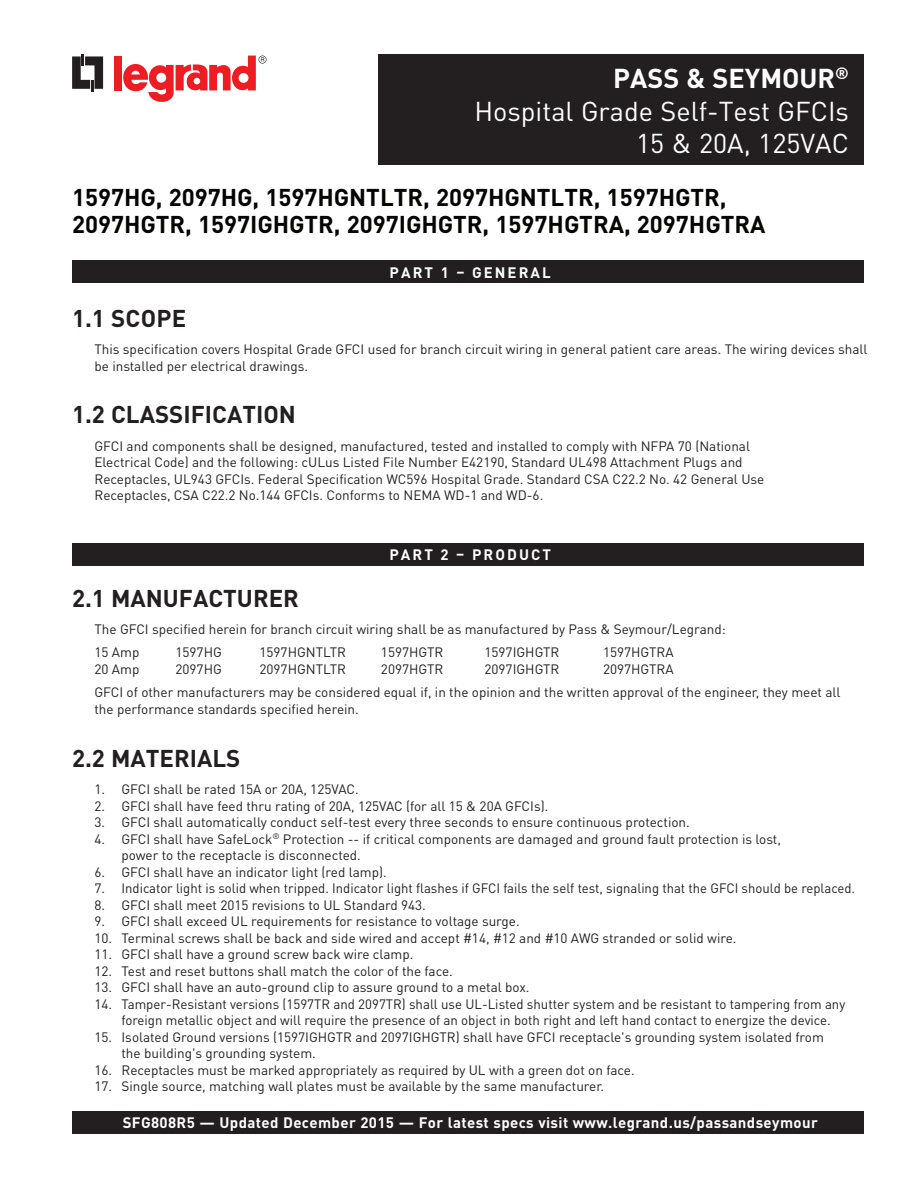
<style>
.page{position:relative;width:918px;height:1188px;background:#fff}
.page>*{position:absolute;margin:0;border:0;box-sizing:border-box;transform-origin:0 0}
.t1{font:27px/32.4px "DIN Pro";color:#fff;text-align:right}
.t2{font:700 24px/27px "DIN Pro";color:#040503}
.t3{font:700 24px "DIN Pro";color:#231f20}
.t4{font:700 15px "DIN Pro";letter-spacing:.025em;color:#fff}
.t5{font:700 15px "DIN Pro";letter-spacing:.135em;color:#fff}
.t6{font:13.5px/16.5px "DIN Pro";color:#231f20}
.s1{font-weight:700}
</style>
<div class="page">
<svg style="left:72px;top:54px;width:31px;height:38px"></svg>
<div style="left:114px;top:56px;width:8px;height:34px;background:#ee1d23"></div>
<svg style="left:123px;top:56px;width:144px;height:46px"></svg>
<div style="left:72px;top:543px;width:792px;height:23px;background:#231f20"></div>
<div style="left:72px;top:260px;width:792px;height:23px;background:#231f20"></div>
<div style="left:378px;top:54px;width:486px;height:111px;background:#231f20"></div>
<div style="left:72px;top:1111px;width:792px;height:23px;background:#231f20"></div>
<h1 class="t1" style="left:474px;top:61px;width:376px"><span class="s1">PASS &amp; SEYMOUR</span><sup>®<br></sup>Hospital Grade Self-Test GFCIs<br>15 &amp; 20A, 125VAC</h1>
<h2 class="t2" style="left:72px;top:183px;width:695px">1597HG, 2097HG, 1597HGNTLTR, 2097HGNTLTR, 1597HGTR,<br>2097HGTR, 1597IGHGTR, 2097IGHGTR, 1597HGTRA, 2097HGTRA</h2>
<h2 class="t3" style="left:72px;top:302px;width:116px">1.1 SCOPE</h2>
<p class="t5" style="left:390px;top:262px;width:163px">PART 1 – GENERAL</p>
<p class="t6" style="left:94px;top:341px;width:775px">This specification covers Hospital Grade GFCI used for branch circuit wiring in general patient care areas. The wiring devices shall be installed per electrical drawings.</p>
<h2 class="t3" style="left:72px;top:398px;width:225px">1.2 CLASSIFICATION</h2>
<p class="t6" style="left:94px;top:437px;width:671px">GFCI and components shall be designed, manufactured, tested and installed to comply with NFPA 70 (National Electrical Code) and the following: cULus Listed File Number E42190, Standard UL498 Attachment Plugs and Receptacles, UL943 GFCIs. Federal Specification WC596 Hospital Grade. Standard CSA C22.2 No. 42 General Use Receptacles, CSA C22.2 No.144 GFCIs. Conforms to NEMA WD-1 and WD-6.</p>
<h2 class="t3" style="left:72px;top:582px;width:228px">2.1 MANUFACTURER</h2>
<p class="t5" style="left:390px;top:545px;width:163px">PART 2 – PRODUCT</p>
<p class="t6" style="left:94px;top:617px;width:633px;line-height:23.2px">The GFCI specified herein for branch circuit wiring shall be as manufactured by Pass &amp; Seymour/Legrand:<br>15 Amp</p>
<p class="t6" style="left:176px;top:644px;width:48px">1597HG</p>
<p class="t6" style="left:259px;top:644px;width:88px">1597HGNTLTR</p>
<p class="t6" style="left:381px;top:644px;width:64px">1597HGTR</p>
<p class="t6" style="left:485px;top:644px;width:76px">1597IGHGTR</p>
<p class="t6" style="left:603px;top:644px;width:72px">1597HGTRA</p>
<p class="t6" style="left:94px;top:657px;width:748px;line-height:23.2px;text-indent:509px">2097HGTRA<br>GFCI of other manufacturers may be considered equal if, in the opinion and the written approval of the engineer, they meet all</p>
<p class="t6" style="left:94px;top:700px;width:266px">the performance standards specified herein.</p>
<p class="t6" style="left:94px;top:660px;width:46px">20 Amp</p>
<p class="t6" style="left:176px;top:660px;width:48px">2097HG</p>
<p class="t6" style="left:259px;top:660px;width:88px">2097HGNTLTR</p>
<p class="t6" style="left:381px;top:660px;width:64px">2097HGTR</p>
<p class="t6" style="left:485px;top:660px;width:76px">2097IGHGTR</p>
<h2 class="t3" style="left:72px;top:742px;width:170px">2.2 MATERIALS</h2>
<p class="t6" style="left:94px;top:780px;width:266px">1. GFCI shall be rated 15A or 20A, 125VAC.</p>
<p class="t6" style="left:94px;top:797px;width:455px">2. GFCI shall have feed thru rating of 20A, 125VAC (for all 15 &amp; 20A GFCIs).</p>
<p class="t6" style="left:94px;top:813px;width:597px">3. GFCI shall automatically conduct self-test every three seconds to ensure continuous protection.</p>
<p class="t6" style="left:122px;top:830px;width:661px;text-indent:-27px">4. GFCI shall have SafeLock<sup>®</sup> Protection -- if critical components are damaged and ground fault protection is lost, power to the receptacle is disconnected.</p>
<p class="t6" style="left:95px;top:863px;width:294px">6. GFCI shall have an indicator light (red lamp).</p>
<p class="t6" style="left:95px;top:879px;width:762px">7. Indicator light is solid when tripped. Indicator light flashes if GFCI fails the self test, signaling that the GFCI should be replaced.</p>
<p class="t6" style="left:94px;top:896px;width:333px">8. GFCI shall meet 2015 revisions to UL Standard 943.</p>
<p class="t6" style="left:94px;top:912px;width:427px">9. GFCI shall exceed UL requirements for resistance to voltage surge.</p>
<p class="t6" style="left:94px;top:929px;width:643px">10. Terminal screws shall be back and side wired and accept #14, #12 and #10 AWG stranded or solid wire.</p>
<p class="t6" style="left:94px;top:945px;width:320px">11. GFCI shall have a ground screw back wire clamp.</p>
<p class="t6" style="left:94px;top:962px;width:360px">12. Test and reset buttons shall match the color of the face.</p>
<p class="t6" style="left:94px;top:978px;width:437px">13. GFCI shall have an auto-ground clip to assure ground to a metal box.</p>
<p class="t6" style="left:122px;top:995px;width:725px;text-indent:-27px">14. Tamper-Resistant versions (1597TR and 2097TR) shall use UL-Listed shutter system and be resistant to tampering from any foreign metallic object and will require the presence of an object in both right and left hand contact to energize the device.</p>
<p class="t6" style="left:122px;top:1028px;width:704px;text-indent:-27px">15. Isolated Ground versions (1597IGHGTR and 2097IGHGTR) shall have GFCI receptacle's grounding system isolated from the building's grounding system.</p>
<p class="t6" style="left:94px;top:1061px;width:542px">16. Receptacles must be marked appropriately as required by UL with a green dot on face.</p>
<p class="t6" style="left:94px;top:1077px;width:511px">17. Single source, matching wall plates must be available by the same manufacturer.</p>
<p class="t4" style="left:123px;top:1113px;width:697px">SFG808R5 — Updated December 2015 — For latest specs visit www.legrand.us/passandseymour</p>
</div>
